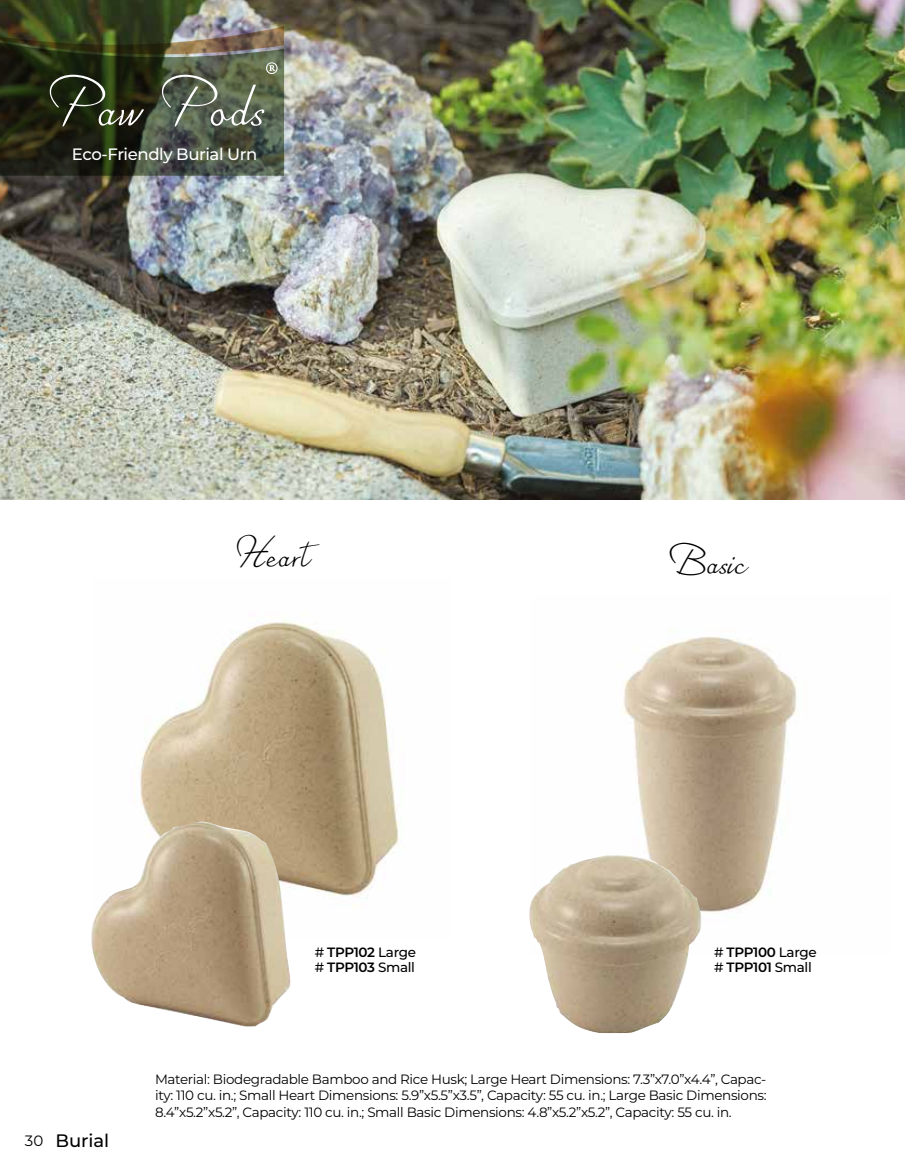
<style>
.page{position:relative;width:905px;height:1175px;background:#fff}
.page>*{position:absolute;margin:0;border:0;box-sizing:border-box;transform-origin:0 0}
.t1{font:72px "Distinction";color:#fff}
.t2{font:45px "Distinction";color:#000}
.t3{font:500 18px "Montserrat";color:#000}
.t4{font:500 16.5px "Montserrat";letter-spacing:-.025em;color:#fff}
.t5{font:15px "Montserrat";color:#000}
.t6{font:13.5px/16.2px "Montserrat";letter-spacing:-.025em;color:#000;text-align:justify}
.t7{font:500 13.5px/15px "Montserrat";letter-spacing:-.025em;color:#000}
.s1{font-weight:600}
</style>
<div class="page">
<img style="left:0;top:0;width:904px;height:499px">
<img style="left:0;top:0;width:284px;height:176px">
<img style="left:623px;top:629px;width:175px;height:285px">
<img style="left:529px;top:855px;width:176px;height:178px">
<img style="left:140px;top:613px;width:262px;height:294px">
<img style="left:91px;top:821px;width:201px;height:205px">
<svg style="left:904px;top:0;width:1px;height:228px"></svg>
<h1 class="t1" style="left:50px;top:59px;width:229px">Paw Pods<sup>®</sup></h1>
<p class="t4" style="left:72px;top:143px;width:187px">Eco-Friendly Burial Urn</p>
<h2 class="t2" style="left:232px;top:525px;width:79px">Heart</h2>
<h2 class="t2" style="left:666px;top:532px;width:83px">Basic</h2>
<p class="t7" style="left:315px;top:944px;width:103px"># <span class="s1">TPP102</span> Large # <span class="s1">TPP103</span> Small</p>
<p class="t7" style="left:714px;top:944px;width:104px"># <span class="s1">TPP100</span> Large # <span class="s1">TPP101</span> Small</p>
<p class="t5" style="left:25px;top:1130px;width:20px">30</p>
<h3 class="t3" style="left:55px;top:1127px;width:55px">Burial</h3>
<p class="t6" style="left:155px;top:1070px;width:613px">Material: Biodegradable Bamboo and Rice Husk; Large Heart Dimensions: 7.3”x7.0”x4.4”, Capac&shy;ity: 110 cu. in.; Small Heart Dimensions: 5.9”x5.5”x3.5”, Capacity: 55 cu. in.; Large Basic Dimensions:<br>8.4”x5.2”x5.2”, Capacity: 110 cu. in.; Small Basic Dimensions: 4.8”x5.2”x5.2”, Capacity: 55 cu. in.</p>
</div>
